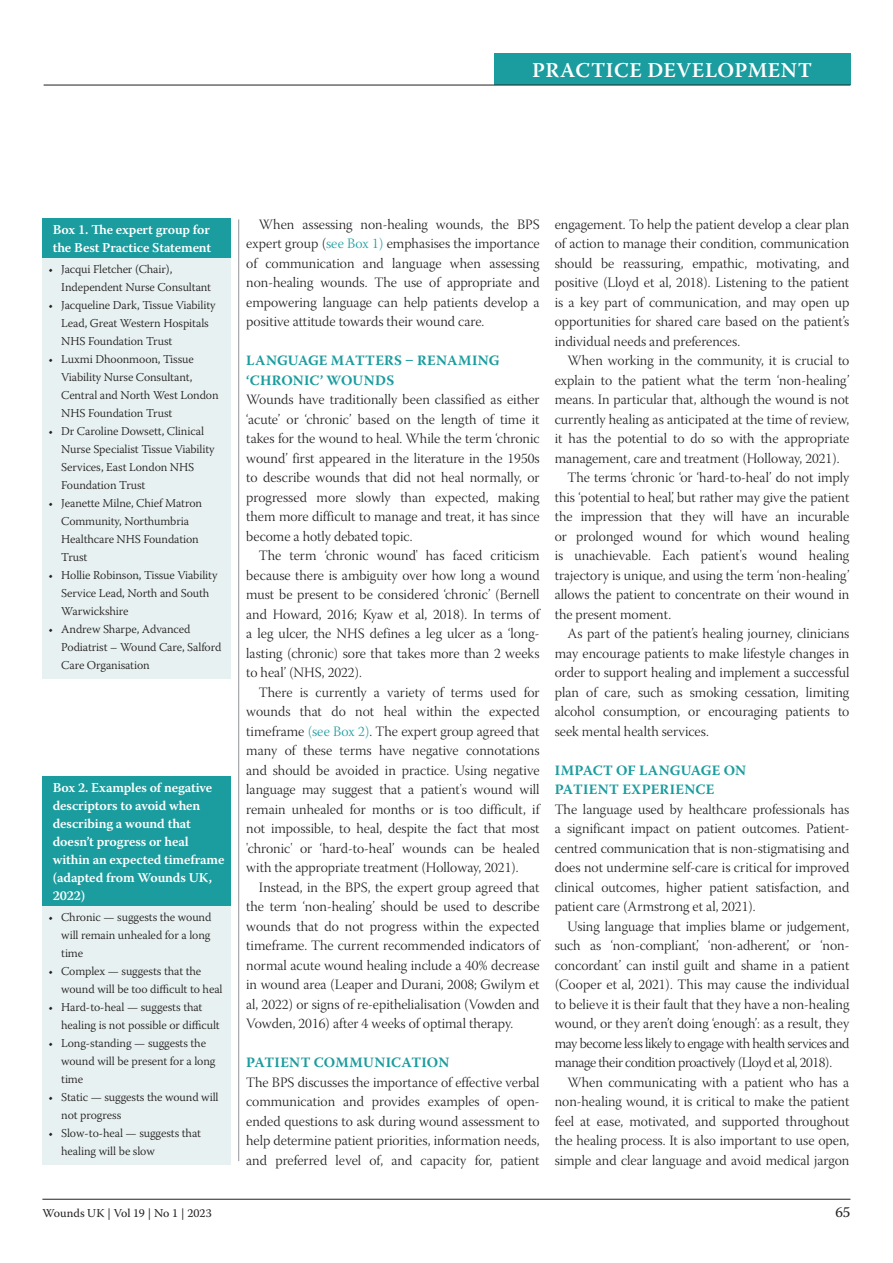
<style>
.page{position:relative;width:893px;height:1263px;background:#fff}
.page>*{position:absolute;margin:0;border:0;box-sizing:border-box;transform-origin:0 0}
.t1{font:600 21px "Warnock Pro";letter-spacing:.025em;color:#fff}
.t2{font:15px "Warnock Pro";color:#231f20}
.Paragraph_indented{font:14.25px/19.5px "Warnock Pro Light Subh";color:#231f20;text-align:justify}
.A-head{font:700 14.25px/19.5px "Warnock Pro";letter-spacing:.015em;color:#1b9c9e}
.Box_header{font:600 13.5px/18px "Warnock Pro";letter-spacing:-.01em;color:#fff}
.t3{font:300 12px/18px "Warnock Pro";letter-spacing:-.01em;color:#231f20}
.t4{font:12px "Warnock Pro";letter-spacing:-.005em;color:#231f20}
.s1{color:#1b9c9e}
</style>
<div class="page">
<hr style="left:42px;top:1199px;width:808px;height:1px;background:#231f20">
<div style="left:494px;top:54px;width:356px;height:31px;background:#1b9c9e"></div>
<hr style="left:44px;top:85px;width:806px;height:1px;background:#231f20">
<hr style="left:238px;top:219px;width:1px;height:942px;background:#939598">
<div style="left:43px;top:218px;width:188px;height:40px;background:#1b9c9e"></div>
<div style="left:43px;top:258px;width:188px;height:421px;background:#e8f1f1"></div>
<div style="left:42px;top:776px;width:188px;height:130px;background:#1b9c9e"></div>
<div style="left:42px;top:906px;width:188px;height:258px;background:#e8f1f1"></div>
<h1 class="t1" style="left:532px;top:58px;width:282px">PRACTICE DEVELOPMENT</h1>
<p class="Box_header" style="left:53px;top:220px;width:160px">Box 1. The expert group for the Best Practice Statement</p>
<p class="t3" style="left:61px;top:260px;width:151px;text-indent:-13px">• Jacqui Fletcher (Chair),<br>Independent Nurse Consultant</p>
<p class="t3" style="left:61px;top:296px;width:156px;text-indent:-13px">• Jacqueline Dark, Tissue Viability<br>Lead, Great Western Hospitals<br>NHS Foundation Trust</p>
<p class="t3" style="left:61px;top:350px;width:159px;text-indent:-13px">• Luxmi Dhoonmoon, Tissue<br>Viability Nurse Consultant,<br>Central and North West London<br>NHS Foundation Trust</p>
<p class="t3" style="left:61px;top:422px;width:155px;text-indent:-13px">• Dr Caroline Dowsett, Clinical<br>Nurse Specialist Tissue Viability<br>Services, East London NHS<br>Foundation Trust</p>
<p class="t3" style="left:61px;top:494px;width:142px;text-indent:-13px">• Jeanette Milne, Chief Matron<br>Community, Northumbria<br>Healthcare NHS Foundation<br>Trust</p>
<p class="t3" style="left:61px;top:566px;width:158px;text-indent:-13px">• Hollie Robinson, Tissue Viability<br>Service Lead, North and South<br>Warwickshire</p>
<p class="t3" style="left:61px;top:620px;width:162px;text-indent:-13px">• Andrew Sharpe, Advanced<br>Podiatrist – Wound Care, Salford<br>Care Organisation</p>
<p class="Box_header" style="left:53px;top:778px;width:173px">Box 2. Examples of negative descriptors to avoid when describing a wound that doesn’t progress or heal within an expected timeframe (adapted from Wounds UK,<br>2022)</p>
<p class="t3" style="left:61px;top:907px;width:152px;text-align:justify;text-indent:-13px">• Chronic — suggests the wound will remain unhealed for a long time</p>
<p class="t3" style="left:61px;top:961px;width:163px;text-indent:-13px">• Complex — suggests that the wound will be too difficult to heal</p>
<p class="t3" style="left:61px;top:997px;width:160px;text-indent:-13px">• Hard-to-heal — suggests that healing is not possible or difficult</p>
<p class="t3" style="left:61px;top:1033px;width:156px;text-indent:-13px">• Long-standing — suggests the wound will be present for a long time</p>
<p class="t3" style="left:61px;top:1087px;width:159px;text-indent:-13px">• Static — suggests the wound will not progress</p>
<p class="t3" style="left:61px;top:1123px;width:141px;text-indent:-13px">• Slow-to-heal — suggests that healing will be slow</p>
<p class="Paragraph_indented" style="left:246px;top:216px;width:295px;text-indent:13px">When assessing non-healing wounds, the BPS expert group (<span class="s1">see Box 1)</span> emphasises the importance of communication and language when assessing non-healing wounds. The use of appropriate and empowering language can help patients develop a positive attitude towards their wound care.</p>
<p class="A-head" style="left:246px;top:351px;width:255px">LANGUAGE MATTERS – RENAMING ‘CHRONIC’ WOUNDS</p>
<p class="Paragraph_indented" style="left:246px;top:392px;width:295px">Wounds have traditionally been classified as either ‘acute’ or ‘chronic’ based on the length of time it takes for the wound to heal. While the term ‘chronic wound’ first appeared in the literature in the 1950s to describe wounds that did not heal normally, or progressed more slowly than expected, making them more difficult to manage and treat, it has since become a hotly debated topic.</p>
<p class="Paragraph_indented" style="left:246px;top:548px;width:295px;text-indent:13px">The term ‘chronic wound' has faced criticism because there is ambiguity over how long a wound must be present to be considered ‘chronic’ (Bernell and Howard, 2016; Kyaw et al, 2018). In terms of a leg ulcer, the NHS defines a leg ulcer as a ‘long&shy;lasting (chronic) sore that takes more than 2 weeks to heal’ (NHS, 2022).</p>
<p class="Paragraph_indented" style="left:246px;top:684px;width:295px;text-indent:13px">There is currently a variety of terms used for wounds that do not heal within the expected timeframe <span class="s1">(see Box 2)</span>. The expert group agreed that many of these terms have negative connotations and should be avoided in practice. Using negative language may suggest that a patient's wound will remain unhealed for months or is too difficult, if not impossible, to heal, despite the fact that most 'chronic' or ‘hard-to-heal’ wounds can be healed with the appropriate treatment (Holloway, 2021).</p>
<p class="Paragraph_indented" style="left:246px;top:879px;width:295px;text-indent:13px">Instead, in the BPS, the expert group agreed that the term ‘non-healing’ should be used to describe wounds that do not progress within the expected timeframe. The current recommended indicators of normal acute wound healing include a 40% decrease in wound area (Leaper and Durani, 2008; Gwilym et al, 2022) or signs of re-epithelialisation (Vowden and Vowden, 2016) after 4 weeks of optimal therapy.</p>
<p class="A-head" style="left:246px;top:1053px;width:205px">PATIENT COMMUNICATION</p>
<p class="Paragraph_indented" style="left:246px;top:1074px;width:295px">The BPS discusses the importance of effective verbal communication and provides examples of open&shy;ended questions to ask during wound assessment to help determine patient priorities, information needs, and preferred level of, and capacity for, patient</p>
<p class="Paragraph_indented" style="left:555px;top:216px;width:296px">engagement. To help the patient develop a clear plan of action to manage their condition, communication should be reassuring, empathic, motivating, and positive (Lloyd et al, 2018). Listening to the patient is a key part of communication, and may open up opportunities for shared care based on the patient’s individual needs and preferences.</p>
<p class="Paragraph_indented" style="left:555px;top:353px;width:296px;text-indent:13px">When working in the community, it is crucial to explain to the patient what the term ‘non-healing’ means. In particular that, although the wound is not currently healing as anticipated at the time of review, it has the potential to do so with the appropriate management, care and treatment (Holloway, 2021).</p>
<p class="Paragraph_indented" style="left:555px;top:470px;width:296px;text-indent:13px">The terms ‘chronic ‘or ‘hard-to-heal’ do not imply this ‘potential to heal’, but rather may give the patient the impression that they will have an incurable or prolonged wound for which wound healing is unachievable. Each patient's wound healing trajectory is unique, and using the term ‘non-healing’ allows the patient to concentrate on their wound in the present moment.</p>
<p class="Paragraph_indented" style="left:555px;top:626px;width:296px;text-indent:13px">As part of the patient’s healing journey, clinicians may encourage patients to make lifestyle changes in order to support healing and implement a successful plan of care, such as smoking cessation, limiting alcohol consumption, or encouraging patients to seek mental health services.</p>
<p class="A-head" style="left:555px;top:760px;width:193px">IMPACT OF LANGUAGE ON<br>PATIENT EXPERIENCE</p>
<p class="Paragraph_indented" style="left:555px;top:801px;width:296px">The language used by healthcare professionals has a significant impact on patient outcomes. Patient&shy;centred communication that is non-stigmatising and does not undermine self-care is critical for improved clinical outcomes, higher patient satisfaction, and patient care (Armstrong et al, 2021).</p>
<p class="Paragraph_indented" style="left:555px;top:918px;width:296px;text-indent:13px">Using language that implies blame or judgement, such as ‘non-compliant’, ‘non-adherent’, or ‘non&shy;concordant’ can instil guilt and shame in a patient (Cooper et al, 2021). This may cause the individual to believe it is their fault that they have a non-healing wound, or they aren’t doing ‘enough’: as a result, they may become less likely to engage with health services and manage their condition proactively (Lloyd et al, 2018).</p>
<p class="Paragraph_indented" style="left:555px;top:1074px;width:296px;text-indent:13px">When communicating with a patient who has a non-healing wound, it is critical to make the patient feel at ease, motivated, and supported throughout the healing process. It is also important to use open, simple and clear language and avoid medical jargon</p>
<p class="t4" style="left:42px;top:1205px;width:171px">Wounds UK | Vol 19 | No 1 | 2023</p>
<p class="t2" style="left:835px;top:1203px;width:17px">65</p>
</div>
